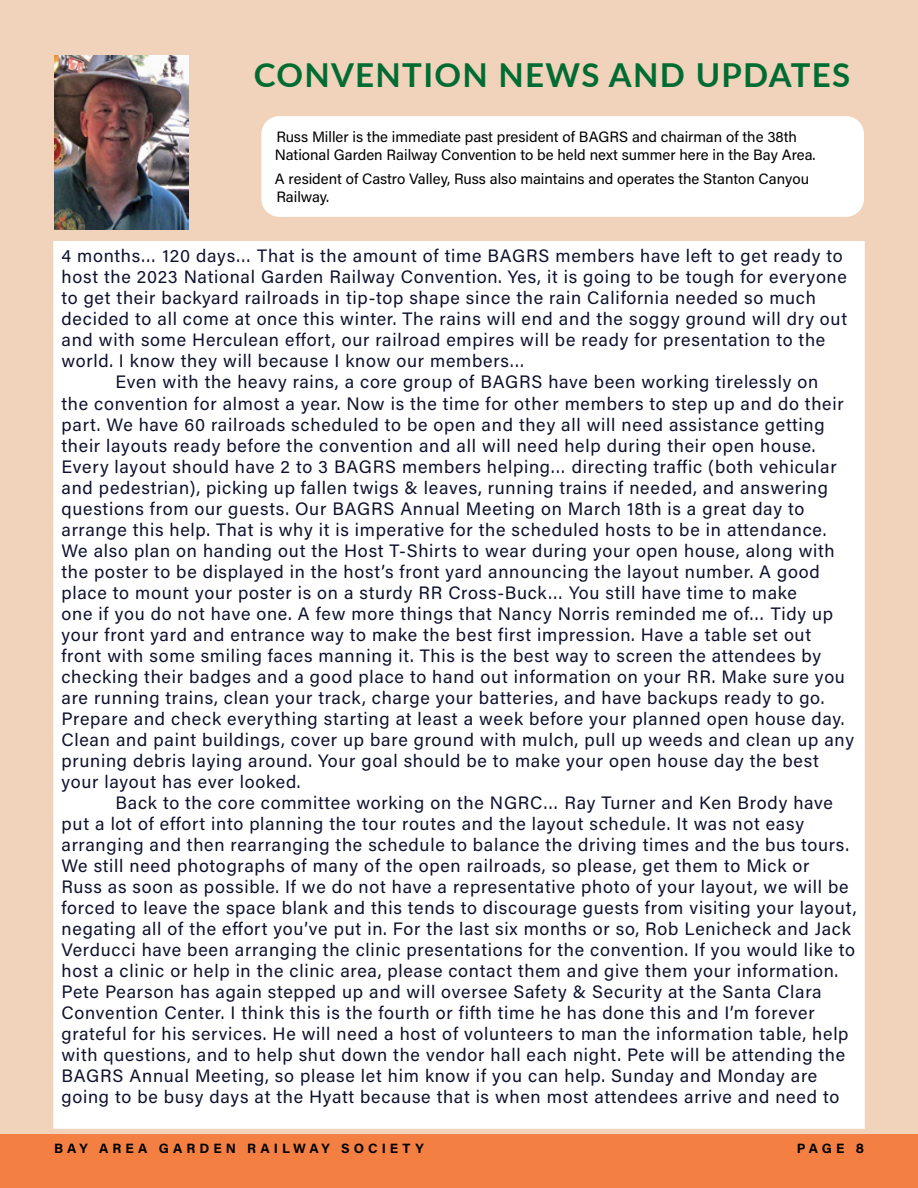
<style>
.page{position:relative;width:918px;height:1188px;background:#f1d2ba}
.page>*{position:absolute;margin:0;border:0;box-sizing:border-box;transform-origin:0 0}
.t1{font:700 33px "Lato";letter-spacing:.04em;color:#006c32}
.t2{font:18px "Acumin Pro";letter-spacing:.04em;color:#0f122e}
.t3{font:15px/18px "Acumin Pro";color:#000}
.t4{font:700 13.5px "Acumin Pro";letter-spacing:.3em;color:#000}
</style>
<div class="page">
<div style="left:0;top:1134px;width:918px;height:54px;background:#f47f42"></div>
<div style="left:261px;top:116px;width:603px;height:101px;background:#fff;border-radius:18px"></div>
<div style="left:54px;top:242px;width:810px;height:886px;background:#fff"></div>
<img style="left:54px;top:55px;width:134px;height:174px">
<h1 class="t1" style="left:254px;top:51px;width:598px">CONVENTION NEWS AND UPDATES</h1>
<p class="t3" style="left:275px;top:127px;width:542px">Russ Miller is the immediate past president of BAGRS and chairman of the 38th<br>National Garden Railway Convention to be held next summer here in the Bay Area.</p>
<p class="t3" style="left:275px;top:170px;width:536px">A resident of Castro Valley, Russ also maintains and operates the Stanton Canyou<br>Railway.</p>
<p class="t2" style="left:62px;top:244px;width:783px">4 months… 120 days… That is the amount of time BAGRS members have left to get ready to</p>
<p class="t2" style="left:62px;top:265px;width:787px">host the 2023 National Garden Railway Convention. Yes, it is going to be tough for everyone</p>
<p class="t2" style="left:62px;top:286px;width:756px">to get their backyard railroads in tip-top shape since the rain California needed so much</p>
<p class="t2" style="left:62px;top:307px;width:787px">decided to all come at once this winter. The rains will end and the soggy ground will dry out</p>
<p class="t2" style="left:62px;top:328px;width:765px">and with some Herculean effort, our railroad empires will be ready for presentation to the</p>
<p class="t2" style="left:62px;top:349px;width:465px">world. I know they will because I know our members…</p>
<p class="t2" style="left:116px;top:370px;width:704px">Even with the heavy rains, a core group of BAGRS have been working tirelessly on</p>
<p class="t2" style="left:62px;top:391px;width:784px">the convention for almost a year. Now is the time for other members to step up and do their</p>
<p class="t2" style="left:62px;top:412px;width:765px">part. We have 60 railroads scheduled to be open and they all will need assistance getting</p>
<p class="t2" style="left:62px;top:433px;width:756px">their layouts ready before the convention and all will need help during their open house.</p>
<p class="t2" style="left:62px;top:454px;width:777px">Every layout should have 2 to 3 BAGRS members helping… directing traffic (both vehicular</p>
<p class="t2" style="left:62px;top:475px;width:768px">and pedestrian), picking up fallen twigs &amp; leaves, running trains if needed, and answering</p>
<p class="t2" style="left:62px;top:496px;width:744px">questions from our guests. Our BAGRS Annual Meeting on March 18th is a great day to</p>
<p class="t2" style="left:62px;top:517px;width:767px">arrange this help. That is why it is imperative for the scheduled hosts to be in attendance.</p>
<p class="t2" style="left:62px;top:538px;width:775px">We also plan on handing out the Host T-Shirts to wear during your open house, along with</p>
<p class="t2" style="left:62px;top:559px;width:760px">the poster to be displayed in the host’s front yard announcing the layout number. A good</p>
<p class="t2" style="left:62px;top:580px;width:737px">place to mount your poster is on a sturdy RR Cross-Buck… You still have time to make</p>
<p class="t2" style="left:62px;top:601px;width:773px">one if you do not have one. A few more things that Nancy Norris reminded me of… Tidy up</p>
<p class="t2" style="left:62px;top:622px;width:751px">your front yard and entrance way to make the best first impression. Have a table set out</p>
<p class="t2" style="left:62px;top:643px;width:761px">front with some smiling faces manning it. This is the best way to screen the attendees by</p>
<p class="t2" style="left:62px;top:664px;width:785px">checking their badges and a good place to hand out information on your RR. Make sure you</p>
<p class="t2" style="left:62px;top:685px;width:764px">are running trains, clean your track, charge your batteries, and have backups ready to go.</p>
<p class="t2" style="left:62px;top:706px;width:785px">Prepare and check everything starting at least a week before your planned open house day.</p>
<p class="t2" style="left:62px;top:727px;width:794px">Clean and paint buildings, cover up bare ground with mulch, pull up weeds and clean up any</p>
<p class="t2" style="left:62px;top:748px;width:759px">pruning debris laying around. Your goal should be to make your open house day the best</p>
<p class="t2" style="left:62px;top:769px;width:241px">your layout has ever looked.</p>
<p class="t2" style="left:116px;top:790px;width:719px">Back to the core committee working on the NGRC… Ray Turner and Ken Brody have</p>
<p class="t2" style="left:62px;top:811px;width:744px">put a lot of effort into planning the tour routes and the layout schedule. It was not easy</p>
<p class="t2" style="left:62px;top:832px;width:789px">arranging and then rearranging the schedule to balance the driving times and the bus tours.</p>
<p class="t2" style="left:62px;top:853px;width:749px">We still need photographs of many of the open railroads, so please, get them to Mick or</p>
<p class="t2" style="left:62px;top:874px;width:789px">Russ as soon as possible. If we do not have a representative photo of your layout, we will be</p>
<p class="t2" style="left:62px;top:895px;width:797px">forced to leave the space blank and this tends to discourage guests from visiting your layout,</p>
<p class="t2" style="left:62px;top:916px;width:791px">negating all of the effort you’ve put in. For the last six months or so, Rob Lenicheck and Jack</p>
<p class="t2" style="left:62px;top:937px;width:795px">Verducci have been arranging the clinic presentations for the convention. If you would like to</p>
<p class="t2" style="left:62px;top:958px;width:778px">host a clinic or help in the clinic area, please contact them and give them your information.</p>
<p class="t2" style="left:62px;top:979px;width:762px">Pete Pearson has again stepped up and will oversee Safety &amp; Security at the Santa Clara</p>
<p class="t2" style="left:62px;top:1000px;width:755px">Convention Center. I think this is the fourth or fifth time he has done this and I’m forever</p>
<p class="t2" style="left:62px;top:1021px;width:789px">grateful for his services. He will need a host of volunteers to man the information table, help</p>
<p class="t2" style="left:62px;top:1042px;width:785px">with questions, and to help shut down the vendor hall each night. Pete will be attending the</p>
<p class="t2" style="left:62px;top:1063px;width:757px">BAGRS Annual Meeting, so please let him know if you can help. Sunday and Monday are</p>
<p class="t2" style="left:62px;top:1084px;width:779px">going to be busy days at the Hyatt because that is when most attendees arrive and need to</p>
<p class="t4" style="left:54px;top:1138px;width:371px">BAY AREA GARDEN RAILWAY SOCIETY</p>
<p class="t4" style="left:797px;top:1138px;width:69px">PAGE 8</p>
</div>
